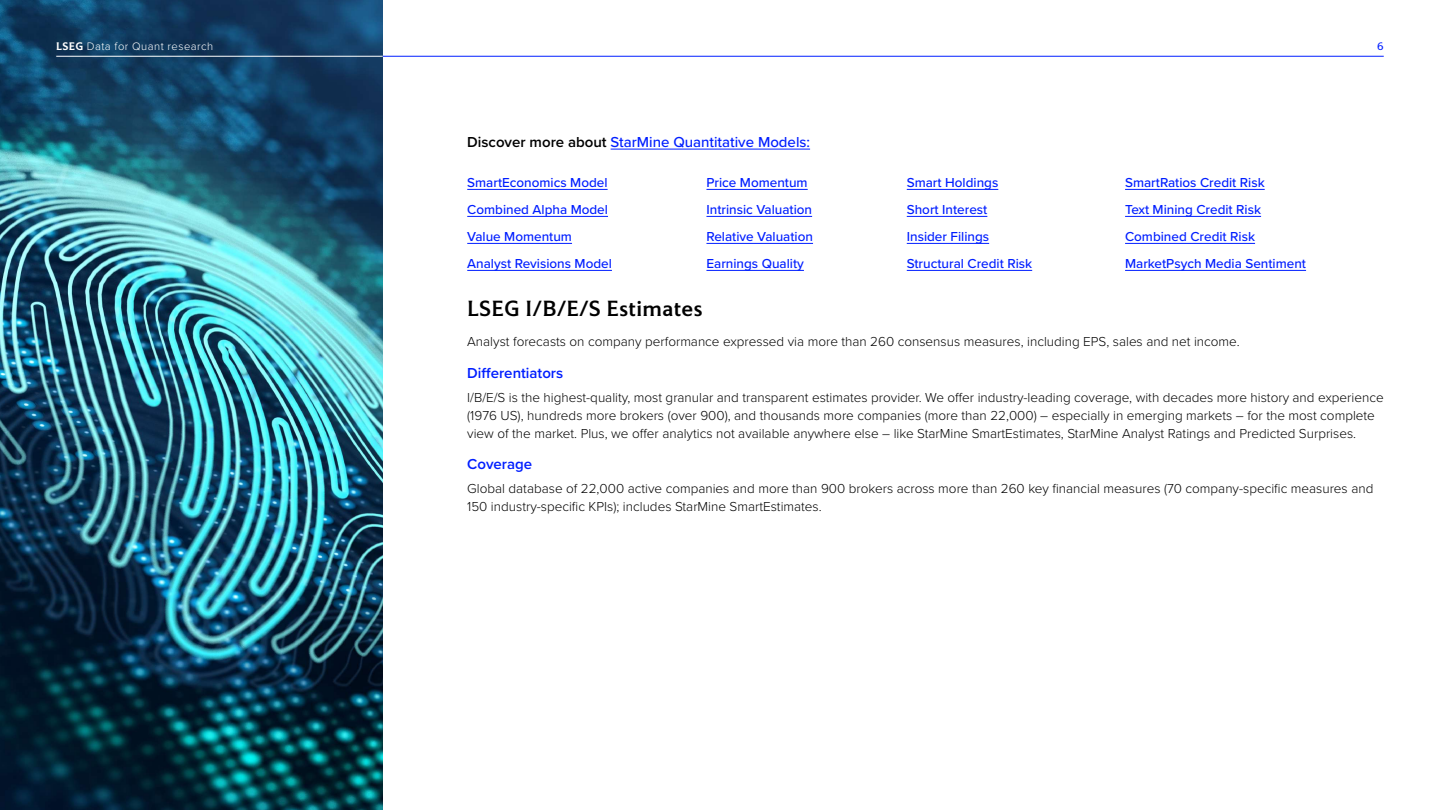
<style>
.page{position:relative;width:1440px;height:810px;background:#fff}
.page>*{position:absolute;margin:0;border:0;box-sizing:border-box;transform-origin:0 0}
.t1{font:500 22.5px "LSEG Motto";letter-spacing:.02em;color:#000}
.t2{font:500 15px "Proxima Nova";color:#001eff}
.t3{font:600 15px "Proxima Nova";color:#001eff}
.t4{font:300 13.5px/18px "Proxima Nova";color:#000}
.t5{font:500 13.5px/27px "Proxima Nova";color:#001eff}
.t6{font:300 11.25px "Proxima Nova";letter-spacing:.04em;color:#fff}
.t7{font:11.25px "LSEG Motto";color:#001eff}
.s1{font-family:"LSEG Motto";font-weight:600}
.s2{font-weight:600;color:#000}
</style>
<div class="page">
<img style="left:0;top:0;width:383px;height:810px">
<hr style="left:611px;top:149px;width:199px;height:1px;background:#001eff">
<hr style="left:467px;top:189px;width:141px;height:1px;background:#001eff">
<hr style="left:467px;top:216px;width:141px;height:1px;background:#001eff">
<hr style="left:467px;top:243px;width:105px;height:1px;background:#001eff">
<hr style="left:467px;top:270px;width:145px;height:1px;background:#001eff">
<hr style="left:706px;top:189px;width:102px;height:1px;background:#001eff">
<hr style="left:706px;top:216px;width:106px;height:1px;background:#001eff">
<hr style="left:706px;top:243px;width:107px;height:1px;background:#001eff">
<hr style="left:706px;top:270px;width:98px;height:1px;background:#001eff">
<hr style="left:907px;top:189px;width:91px;height:1px;background:#001eff">
<hr style="left:907px;top:216px;width:80px;height:1px;background:#001eff">
<hr style="left:907px;top:243px;width:82px;height:1px;background:#001eff">
<hr style="left:907px;top:270px;width:125px;height:1px;background:#001eff">
<hr style="left:1125px;top:189px;width:140px;height:1px;background:#001eff">
<hr style="left:1125px;top:216px;width:136px;height:1px;background:#001eff">
<hr style="left:1125px;top:243px;width:130px;height:1px;background:#001eff">
<hr style="left:1125px;top:270px;width:181px;height:1px;background:#001eff">
<hr style="left:56px;top:56px;width:327px;height:1px;background:#fff">
<hr style="left:383px;top:56px;width:1001px;height:1px;background:#001eff">
<p class="t6" style="left:56px;top:38px;width:159px"><span class="s1">LSEG</span> Data for Quant research</p>
<p class="t7" style="left:1377px;top:39px;width:8px">6</p>
<p class="t2" style="left:467px;top:131px;width:344px"><span class="s2">Discover more about</span> StarMine Quantitative Models:</p>
<p class="t5" style="left:467px;top:169px;width:146px">SmartEconomics Model<br>Combined Alpha Model<br>Value Momentum<br>Analyst Revisions Model</p>
<p class="t5" style="left:706px;top:169px;width:108px">Price Momentum<br>Intrinsic Valuation<br>Relative Valuation<br>Earnings Quality</p>
<p class="t5" style="left:907px;top:169px;width:127px">Smart Holdings<br>Short Interest<br>Insider Filings<br>Structural Credit Risk</p>
<p class="t5" style="left:1125px;top:169px;width:182px">SmartRatios Credit Risk<br>Text Mining Credit Risk<br>Combined Credit Risk<br>MarketPsych Media Sentiment</p>
<h1 class="t1" style="left:467px;top:295px;width:237px">LSEG I/B/E/S Estimates</h1>
<p class="t4" style="left:467px;top:332px;width:774px">Analyst forecasts on company performance expressed via more than 260 consensus measures, including EPS, sales and net income.</p>
<p class="t3" style="left:467px;top:362px;width:98px">Differentiators</p>
<p class="t4" style="left:467px;top:388px;width:918px">I/B/E/S is the highest-quality, most granular and transparent estimates provider. We offer industry-leading coverage, with decades more history and experience (1976 US), hundreds more brokers (over 900), and thousands more companies (more than 22,000) – especially in emerging markets – for the most complete view of the market. Plus, we offer analytics not available anywhere else – like StarMine SmartEstimates, StarMine Analyst Ratings and Predicted Surprises.</p>
<p class="t3" style="left:467px;top:453px;width:67px">Coverage</p>
<p class="t4" style="left:467px;top:479px;width:908px">Global database of 22,000 active companies and more than 900 brokers across more than 260 key financial measures (70 company-specific measures and<br>150 industry-specific KPIs); includes StarMine SmartEstimates.</p>
</div>
